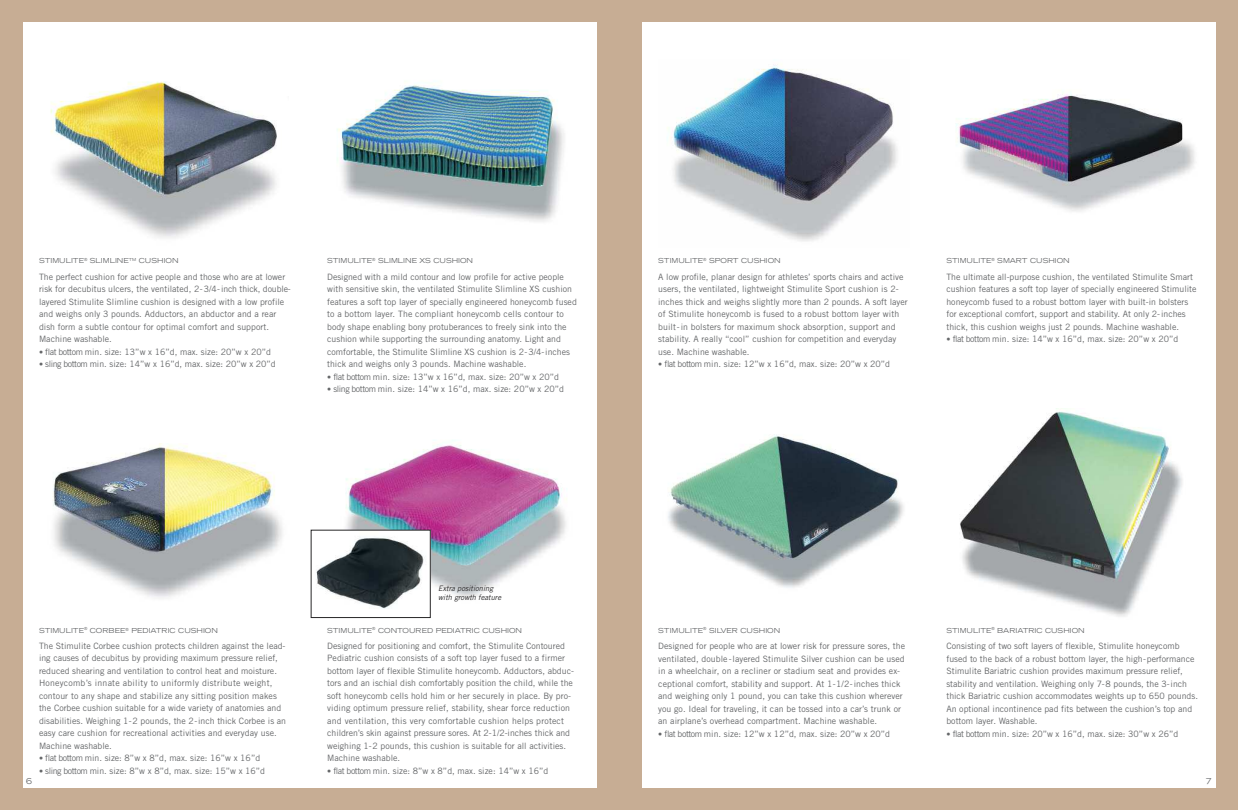
<style>
.page{position:relative;width:1238px;height:810px;background:#fff}
.page>*{position:absolute;margin:0;border:0;box-sizing:border-box;transform-origin:0 0}
.t1{font:8.75px/12.5px "Trade Gothic LT Std";color:#656769}
.t2{font:expanded 8.12px "Trade Gothic LH";color:#656769}
.t3{font:italic 7.5px/9px "Trade Gothic LT Std";color:#272627}
.t4{font:expanded 6.88px "Trade Gothic LH";color:#656769}
.s1{font-size:8.12px}
</style>
<div class="page">
<div style="left:0;top:0;width:613px;height:810px;background:#c7ad94"></div>
<div style="left:23px;top:22px;width:573px;height:766px;background:#fff"></div>
<img style="left:50px;top:81px;width:227px;height:157px">
<img style="left:337px;top:85px;width:227px;height:137px">
<img style="left:53px;top:443px;width:229px;height:155px">
<img style="left:336px;top:440px;width:231px;height:166px">
<img style="left:316px;top:532px;width:112px;height:77px">
<div style="left:613px;top:0;width:625px;height:810px;background:#c7ad94"></div>
<div style="left:641px;top:23px;width:574px;height:765px;background:#fff"></div>
<img style="left:667px;top:64px;width:231px;height:177px">
<img style="left:956px;top:93px;width:239px;height:119px">
<img style="left:668px;top:434px;width:236px;height:154px">
<img style="left:960px;top:411px;width:223px;height:206px">
<p class="t4" style="left:39px;top:258px;width:141px">STIMULITE<sup>®</sup> SLIMLINE<sup>TM</sup> CUSHION</p>
<p class="t1" style="left:39px;top:271px;width:253px">The perfect cushion for active people and those who are at lower risk for decubitus ulcers, the ventilated, 2-3/4-inch thick, double&shy;layered Stimulite Slimline cushion is designed with a low profile and weighs only 3 pounds. Adductors, an abductor and a rear dish form a subtle contour for optimal comfort and support.<br>Machine washable.</p>
<p class="t1" style="left:39px;top:346px;width:233px"><span class="s1">•</span> flat bottom min. size: 13”w x 16”d, max. size: 20”w x 20”d</p>
<p class="t1" style="left:39px;top:359px;width:238px"><span class="s1">•</span> sling bottom min. size: 14”w x 16”d, max. size: 20”w x 20”d</p>
<p class="t4" style="left:327px;top:258px;width:147px">STIMULITE<sup>®</sup> SLIMLINE XS CUSHION</p>
<p class="t1" style="left:327px;top:271px;width:251px">Designed with a mild contour and low profile for active people with sensitive skin, the ventilated Stimulite Slimline XS cushion features a soft top layer of specially engineered honeycomb fused to a bottom layer. The compliant honeycomb cells contour to body shape enabling bony protuberances to freely sink into the cushion while supporting the surrounding anatomy. Light and comfortable, the Stimulite Slimline XS cushion is 2-3/4-inches thick and weighs only 3 pounds. Machine washable.</p>
<p class="t1" style="left:327px;top:371px;width:233px"><span class="s1">•</span> flat bottom min. size: 13”w x 16”d, max. size: 20”w x 20”d</p>
<p class="t1" style="left:327px;top:384px;width:238px"><span class="s1">•</span> sling bottom min. size: 14”w x 16”d, max. size: 20”w x 20”d</p>
<p class="t4" style="left:39px;top:628px;width:180px">STIMULITE<sup>®</sup> CORBEE<sup>®</sup> PEDIATRIC CUSHION</p>
<p class="t1" style="left:39px;top:640px;width:249px">The Stimulite Corbee cushion protects children against the lead&shy;ing causes of decubitus by providing maximum pressure relief, reduced shearing and ventilation to control heat and moisture.<br>Honeycomb’s innate ability to uniformly distribute weight, contour to any shape and stabilize any sitting position makes the Corbee cushion suitable for a wide variety of anatomies and disabilities. Weighing 1-2 pounds, the 2-inch thick Corbee is an easy care cushion for recreational activities and everyday use.<br>Machine washable.</p>
<p class="t1" style="left:39px;top:753px;width:223px"><span class="s1">•</span> flat bottom min. size: 8”w x 8”d, max. size: 16”w x 16”d</p>
<p class="t1" style="left:39px;top:765px;width:228px"><span class="s1">•</span> sling bottom min. size: 8”w x 8”d, max. size: 15”w x 16”d</p>
<p class="t3" style="left:438px;top:584px;width:64px">Extra positioning with growth feature</p>
<p class="t4" style="left:327px;top:628px;width:196px">STIMULITE<sup>®</sup> CONTOURED PEDIATRIC CUSHION</p>
<p class="t1" style="left:327px;top:640px;width:248px">Designed for positioning and comfort, the Stimulite Contoured Pediatric cushion consists of a soft top layer fused to a firmer bottom layer of flexible Stimulite honeycomb. Adductors, abduc&shy;tors and an ischial dish comfortably position the child, while the soft honeycomb cells hold him or her securely in place. By pro&shy;viding optimum pressure relief, stability, shear force reduction and ventilation, this very comfortable cushion helps protect children’s skin against pressure sores. At 2-1/2-inches thick and weighing 1-2 pounds, this cushion is suitable for all activities.<br>Machine washable.</p>
<p class="t1" style="left:327px;top:765px;width:223px"><span class="s1">•</span> flat bottom min. size: 8”w x 8”d, max. size: 14”w x 16”d</p>
<p class="t4" style="left:658px;top:258px;width:124px">STIMULITE<sup>®</sup> SPORT CUSHION</p>
<p class="t1" style="left:658px;top:271px;width:251px">A low profile, planar design for athletes’ sports chairs and active users, the ventilated, lightweight Stimulite Sport cushion is 2- inches thick and weighs slightly more than 2 pounds. A soft layer of Stimulite honeycomb is fused to a robust bottom layer with built-in bolsters for maximum shock absorption, support and stability. A really “cool” cushion for competition and everyday use. Machine washable.</p>
<p class="t1" style="left:658px;top:359px;width:233px"><span class="s1">•</span> flat bottom min. size: 12”w x 16”d, max. size: 20”w x 20”d</p>
<p class="t4" style="left:946px;top:258px;width:125px">STIMULITE<sup>®</sup> SMART CUSHION</p>
<p class="t1" style="left:946px;top:271px;width:252px">The ultimate all-purpose cushion, the ventilated Stimulite Smart cushion features a soft top layer of specially engineered Stimulite honeycomb fused to a robust bottom layer with built-in bolsters for exceptional comfort, support and stability. At only 2-inches thick, this cushion weighs just 2 pounds. Machine washable.</p>
<p class="t1" style="left:946px;top:334px;width:233px"><span class="s1">•</span> flat bottom min. size: 14”w x 16”d, max. size: 20”w x 20”d</p>
<p class="t4" style="left:658px;top:628px;width:123px">STIMULITE<sup>®</sup> SILVER CUSHION</p>
<p class="t1" style="left:658px;top:640px;width:248px">Designed for people who are at lower risk for pressure sores, the ventilated, double-layered Stimulite Silver cushion can be used in a wheelchair, on a recliner or stadium seat and provides ex&shy;ceptional comfort, stability and support. At 1-1/2-inches thick and weighing only 1 pound, you can take this cushion wherever you go. Ideal for traveling, it can be tossed into a car’s trunk or an airplane’s overhead compartment. Machine washable.</p>
<p class="t1" style="left:658px;top:728px;width:233px"><span class="s1">•</span> flat bottom min. size: 12”w x 12”d, max. size: 20”w x 20”d</p>
<p class="t4" style="left:946px;top:628px;width:140px">STIMULITE<sup>®</sup> BARIATRIC CUSHION</p>
<p class="t1" style="left:946px;top:640px;width:253px">Consisting of two soft layers of flexible, Stimulite honeycomb fused to the back of a robust bottom layer, the high-performance Stimulite Bariatric cushion provides maximum pressure relief, stability and ventilation. Weighing only 7-8 pounds, the 3-inch thick Bariatric cushion accommodates weights up to 650 pounds.<br>An optional incontinence pad fits between the cushion’s top and bottom layer. Washable.</p>
<p class="t1" style="left:946px;top:728px;width:233px"><span class="s1">•</span> flat bottom min. size: 20”w x 16”d, max. size: 30”w x 26”d</p>
<p class="t2" style="left:26px;top:778px;width:7px">6</p>
<p class="t2" style="left:1205px;top:778px;width:7px">7</p>
</div>
